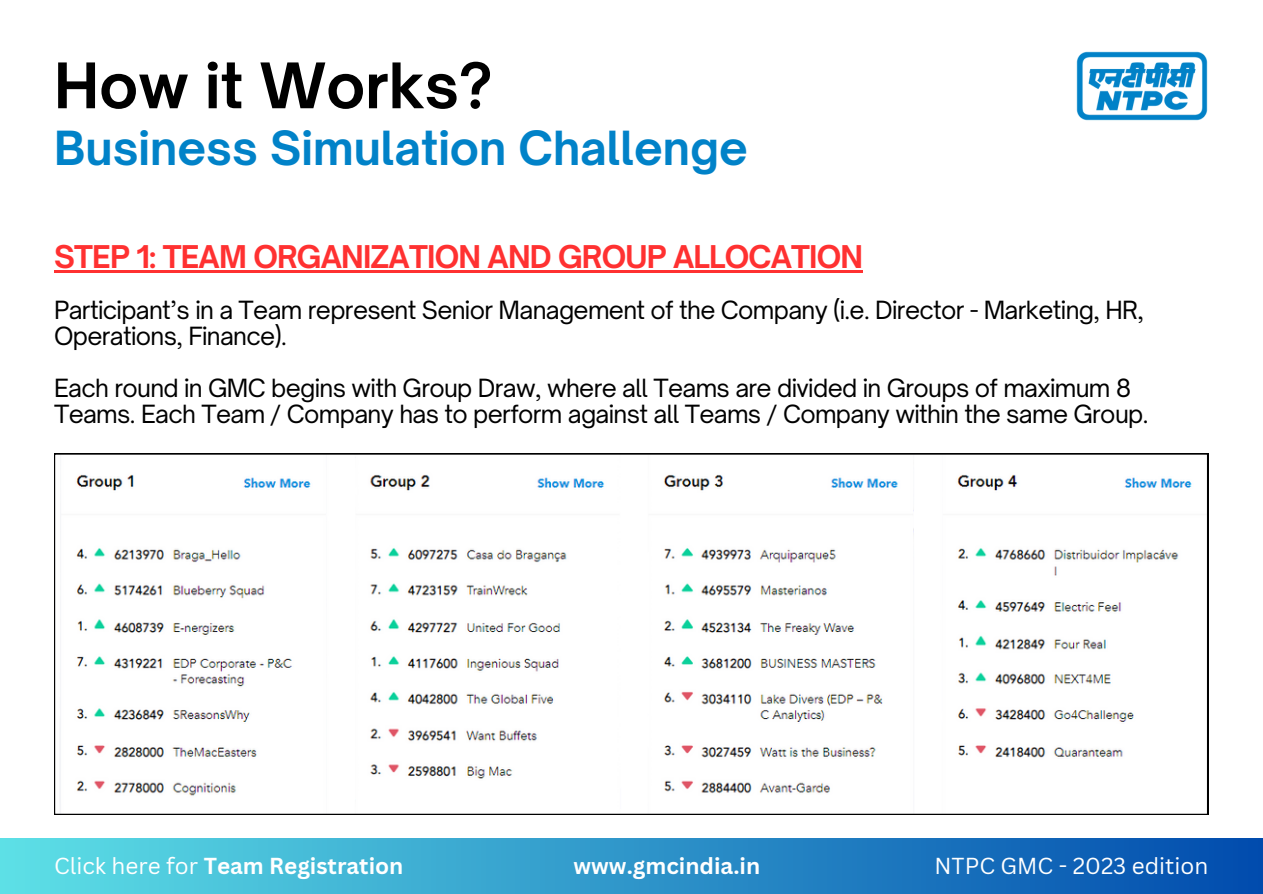
<style>
.page{position:relative;width:1263px;height:894px;background:#fff}
.page>*{position:absolute;margin:0;border:0;box-sizing:border-box;transform-origin:0 0}
.t1{font:700 60px "Open Sauce One";color:#000}
.t2{font:700 45px "Open Sauce One";color:#0182c8}
.t3{font:700 30px "Open Sauce One";letter-spacing:-.025em;color:#ff3131}
.t4{font:24px/25.8px "Open Sauce One";letter-spacing:-.025em;color:#000}
.t5{font:700 22.5px "Canva Sans";color:#fff}
.t6{font:22.5px "Canva Sans";color:#fff}
.s1{font-weight:400}
</style>
<div class="page">
<svg style="left:54px;top:453px;width:1154px;height:361px"></svg>
<hr style="left:54px;top:270px;width:808px;height:2px;background:#ff3131">
<div style="left:0;top:838px;width:1262px;height:55px;background:linear-gradient(to right,#5de0e6,#014bad)"></div>
<img style="left:1076px;top:51px;width:132px;height:70px">
<p class="t1" style="left:54px;top:48px;width:440px">How it Works?</p>
<p class="t2" style="left:54px;top:120px;width:695px">Business Simulation Challenge</p>
<p class="t3" style="left:54px;top:237px;width:811px">STEP 1: TEAM ORGANIZATION AND GROUP ALLOCATION</p>
<p class="t4" style="left:54px;top:297px;width:1091px">Participant’s in a Team represent Senior Management of the Company (i.e. Director - Marketing, HR,<br>Operations, Finance).</p>
<p class="t4" style="left:54px;top:375px;width:1096px">Each round in GMC begins with Group Draw, where all Teams are divided in Groups of maximum 8<br>Teams. Each Team / Company has to perform against all Teams / Company within the same Group.</p>
<p class="t5" style="left:54px;top:849px;width:351px"><span class="s1">Click here for</span> Team Registration</p>
<p class="t5" style="left:574px;top:849px;width:188px">www.gmcindia.in</p>
<p class="t6" style="left:934px;top:849px;width:275px">NTPC GMC - 2023 edition</p>
</div>
